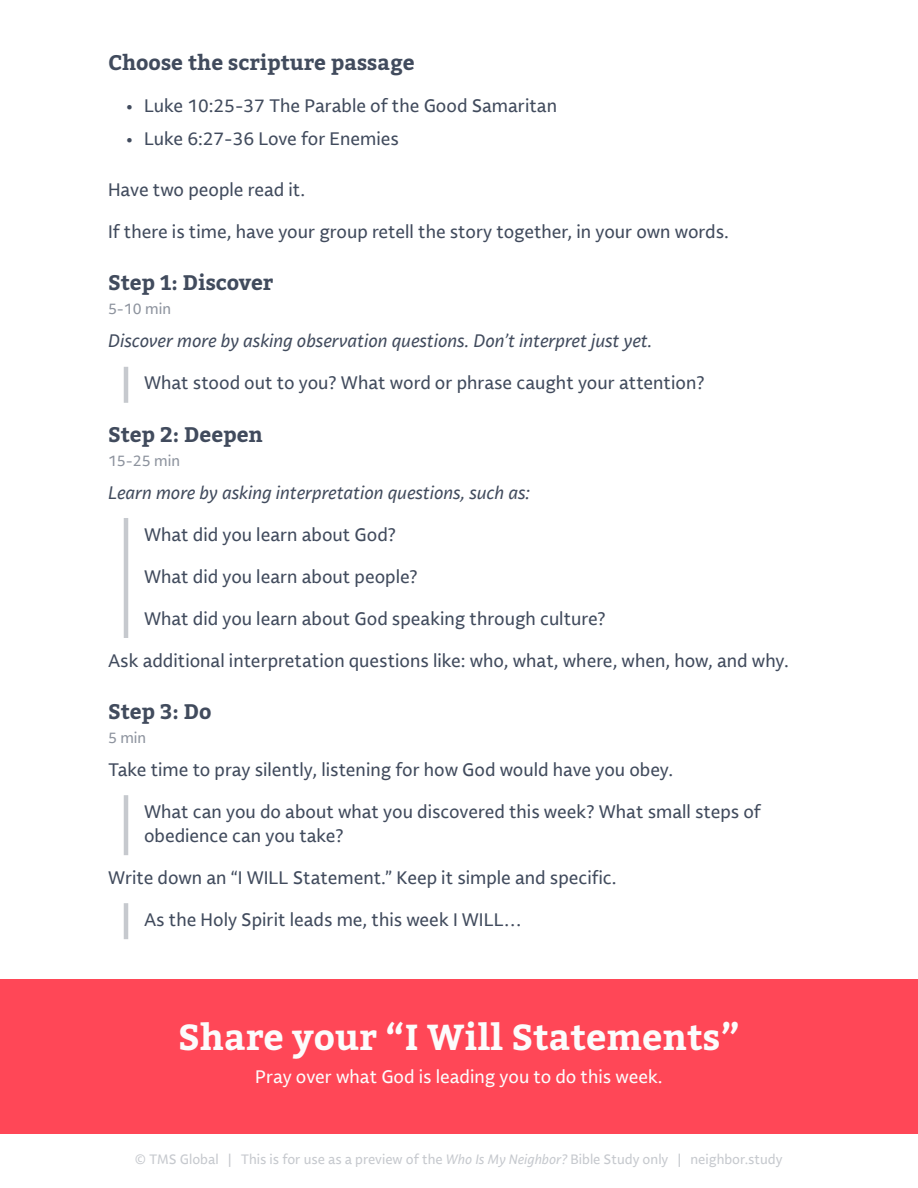
<style>
.page{position:relative;width:918px;height:1188px;background:#fff}
.page>*{position:absolute;margin:0;border:0;box-sizing:border-box;transform-origin:0 0}
.Header_1{font:700 36px "Bitter";color:#fcfcfc}
.Header_3{font:700 21px "Bitter";color:#414b5d}
.Body_Indent_Line{font:18px/24px "Lemance";color:#414b5d}
.Body{font:18px "Lemance";color:#414b5d}
.Body-2{font:italic 18px "Lemance";color:#414b5d}
.Body-3{font:18px "Lemance";color:#fcfcfc}
.Time{font:15px "Lemance";color:#8d939e}
.Copyright{font:13.5px "Lemance";color:#c6c9ce}
.s1{font-style:italic}
</style>
<div class="page">
<div style="left:0;top:979px;width:918px;height:155px;background:#ff4757"></div>
<hr style="left:124px;top:367px;width:4px;height:36px;background:#c6c9ce">
<hr style="left:124px;top:518px;width:4px;height:120px;background:#c6c9ce">
<hr style="left:124px;top:795px;width:4px;height:60px;background:#c6c9ce">
<hr style="left:124px;top:903px;width:4px;height:36px;background:#c6c9ce">
<p class="Header_3" style="left:108px;top:49px;width:308px">Choose the scripture passage</p>
<p class="Body_Indent_Line" style="left:126px;top:94px;width:433px">• Luke 10:25-37 The Parable of the Good Samaritan</p>
<p class="Body_Indent_Line" style="left:126px;top:127px;width:275px">• Luke 6:27-36 Love for Enemies</p>
<p class="Body" style="left:108px;top:178px;width:199px">Have two people read it.</p>
<p class="Body" style="left:108px;top:220px;width:622px">If there is time, have your group retell the story together, in your own words.</p>
<p class="Header_3" style="left:108px;top:269px;width:167px">Step 1: Discover</p>
<p class="Time" style="left:108px;top:299px;width:65px">5-10 min</p>
<p class="Body-2" style="left:108px;top:329px;width:546px">Discover more by asking observation questions. Don’t interpret just yet.</p>
<p class="Body_Indent_Line" style="left:144px;top:371px;width:562px">What stood out to you? What word or phrase caught your attention?</p>
<p class="Header_3" style="left:108px;top:421px;width:157px">Step 2: Deepen</p>
<p class="Time" style="left:108px;top:451px;width:74px">15-25 min</p>
<p class="Body-2" style="left:108px;top:480px;width:424px">Learn more by asking interpretation questions, such as:</p>
<p class="Body_Indent_Line" style="left:144px;top:522px;width:254px">What did you learn about God?</p>
<p class="Body_Indent_Line" style="left:144px;top:564px;width:275px">What did you learn about people?</p>
<p class="Body_Indent_Line" style="left:144px;top:606px;width:463px">What did you learn about God speaking through culture?</p>
<p class="Body" style="left:108px;top:648px;width:683px">Ask additional interpretation questions like: who, what, where, when, how, and why.</p>
<p class="Header_3" style="left:108px;top:698px;width:105px">Step 3: Do</p>
<p class="Time" style="left:108px;top:728px;width:40px">5 min</p>
<p class="Body" style="left:108px;top:758px;width:567px">Take time to pray silently, listening for how God would have you obey.</p>
<p class="Body_Indent_Line" style="left:144px;top:799px;width:618px">What can you do about what you discovered this week? What small steps of obedience can you take?</p>
<p class="Body" style="left:108px;top:866px;width:510px">Write down an “I WILL Statement.” Keep it simple and specific.</p>
<p class="Body_Indent_Line" style="left:144px;top:907px;width:379px">As the Holy Spirit leads me, this week I WILL…</p>
<p class="Header_1" style="left:178px;top:1014px;width:563px">Share your “I Will Statements”</p>
<p class="Body-3" style="left:255px;top:1065px;width:409px">Pray over what God is leading you to do this week.</p>
<p class="Copyright" style="left:135px;top:1150px;width:649px">© TMS Global | This is for use as a preview of the <span class="s1">Who Is My Neighbor?</span> Bible Study only | neighbor.study</p>
</div>
